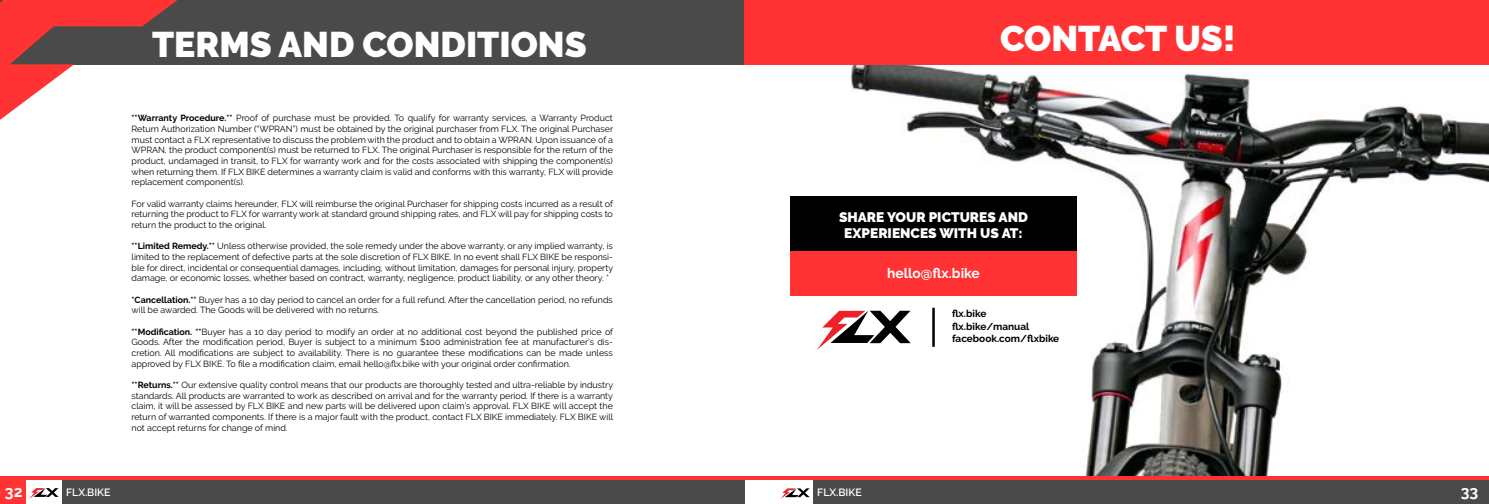
<style>
.page{position:relative;width:1489px;height:504px;background:#fff}
.page>*{position:absolute;margin:0;border:0;box-sizing:border-box;transform-origin:0 0}
.t1{font:900 35.5px "Raleway";color:#fff}
.t2{font:700 15.75px "Raleway";color:#fff}
.t3{font:900 13.75px/16.5px "Raleway";color:#fff;text-align:center}
.t4{font:700 13.75px "Raleway";color:#fff}
.t5{font:600 10.5px "Raleway";color:#fff}
.t6{font:700 10px/12px "Raleway";color:#000}
.t7{font:8.88px/10.6px "Raleway";color:#000;text-align:justify}
.s1{font-weight:700}
</style>
<div class="page">
<div style="left:0;top:479px;width:26px;height:24px;background:#f33"></div>
<div style="left:0;top:0;width:1488px;height:64px;background:#4a4a4b"></div>
<svg style="left:0;top:0;width:195px;height:120px"></svg>
<div style="left:62px;top:479px;width:683px;height:24px;background:#4a4a4b"></div>
<svg style="left:30px;top:488px;width:29px;height:10px"></svg>
<hr style="left:0;top:476px;width:745px;height:3px;background:#f33">
<div style="left:813px;top:479px;width:675px;height:24px;background:#4a4a4b"></div>
<svg style="left:781px;top:488px;width:28px;height:10px"></svg>
<svg style="left:745px;top:475px;width:743px;height:4px;fill:#f33"></svg>
<img style="left:851px;top:65px;width:637px;height:410px">
<div style="left:744px;top:0;width:744px;height:64px;background:#f33"></div>
<div style="left:790px;top:295px;width:286px;height:63px;background:#fff"></div>
<svg style="left:817px;top:310px;width:93px;height:39px"></svg>
<hr style="left:932px;top:307px;width:2px;height:39px;background:#000">
<div style="left:790px;top:251px;width:286px;height:44px;background:#f33"></div>
<div style="left:790px;top:196px;width:286px;height:55px;background:#000"></div>
<h1 class="t1" style="left:152px;top:24px;width:436px">TERMS AND CONDITIONS</h1>
<p class="t7" style="left:132px;top:113px;width:483px"><span class="s1">**Warranty Procedure.**</span> Proof of purchase must be provided. To qualify for warranty services, a Warranty Product Return Authorization Number (“WPRAN”) must be obtained by the original purchaser from FLX. The original Purchaser must contact a FLX representative to discuss the problem with the product and to obtain a WPRAN. Upon issuance of a WPRAN, the product component(s) must be returned to FLX. The original Purchaser is responsible for the return of the product, undamaged in transit, to FLX for warranty work and for the costs associated with shipping the component(s) when returning them. If FLX BIKE determines a warranty claim is valid and conforms with this warranty, FLX will provide replacement component(s).</p>
<p class="t7" style="left:132px;top:198px;width:483px">For valid warranty claims hereunder, FLX will reimburse the original Purchaser for shipping costs incurred as a result of returning the product to FLX for warranty work at standard ground shipping rates, and FLX will pay for shipping costs to return the product to the original.</p>
<p class="t7" style="left:132px;top:240px;width:483px"><span class="s1">**Limited Remedy.**</span> Unless otherwise provided, the sole remedy under the above warranty, or any implied warranty, is limited to the replacement of defective parts at the sole discretion of FLX BIKE. In no event shall FLX BIKE be responsi&shy;ble for direct, incidental or consequential damages, including, without limitation, damages for personal injury, property damage, or economic losses, whether based on contract, warranty, negligence, product liability, or any other theory. *</p>
<p class="t7" style="left:132px;top:294px;width:483px"><span class="s1">*Cancellation.**</span> Buyer has a 10 day period to cancel an order for a full refund. After the cancellation period, no refunds will be awarded. The Goods will be delivered with no returns.</p>
<p class="t7" style="left:132px;top:326px;width:483px"><span class="s1">**Modification. **</span>Buyer has a 10 day period to modify an order at no additional cost beyond the published price of Goods. After the modification period, Buyer is subject to a minimum $100 administration fee at manufacturer’s dis&shy;cretion. All modifications are subject to availability. There is no guarantee these modifications can be made unless approved by FLX BIKE. To file a modification claim, email hello@flx.bike with your original order confirmation.</p>
<p class="t7" style="left:132px;top:379px;width:483px"><span class="s1">**Returns.**</span> Our extensive quality control means that our products are thoroughly tested and ultra-reliable by industry standards. All products are warranted to work as described on arrival and for the warranty period. If there is a warranty claim, it will be assessed by FLX BIKE and new parts will be delivered upon claim’s approval. FLX BIKE will accept the return of warranted components. If there is a major fault with the product, contact FLX BIKE immediately. FLX BIKE will not accept returns for change of mind.</p>
<h1 class="t1" style="left:1000px;top:18px;width:237px">CONTACT US!</h1>
<h3 class="t3" style="left:839px;top:208px;width:190px">SHARE YOUR PICTURES AND<br>EXPERIENCES WITH US AT:</h3>
<h3 class="t4" style="left:887px;top:265px;width:94px">hello@flx.bike</h3>
<p class="t6" style="left:951px;top:307px;width:109px">flx.bike flx.bike/manual facebook.com/flxbike</p>
<h2 class="t2" style="left:5px;top:481px;width:19px">32</h2>
<p class="t5" style="left:66px;top:486px;width:46px">FLX.BIKE</p>
<p class="t5" style="left:817px;top:486px;width:46px">FLX.BIKE</p>
<h2 class="t2" style="left:1460px;top:482px;width:19px">33</h2>
</div>
